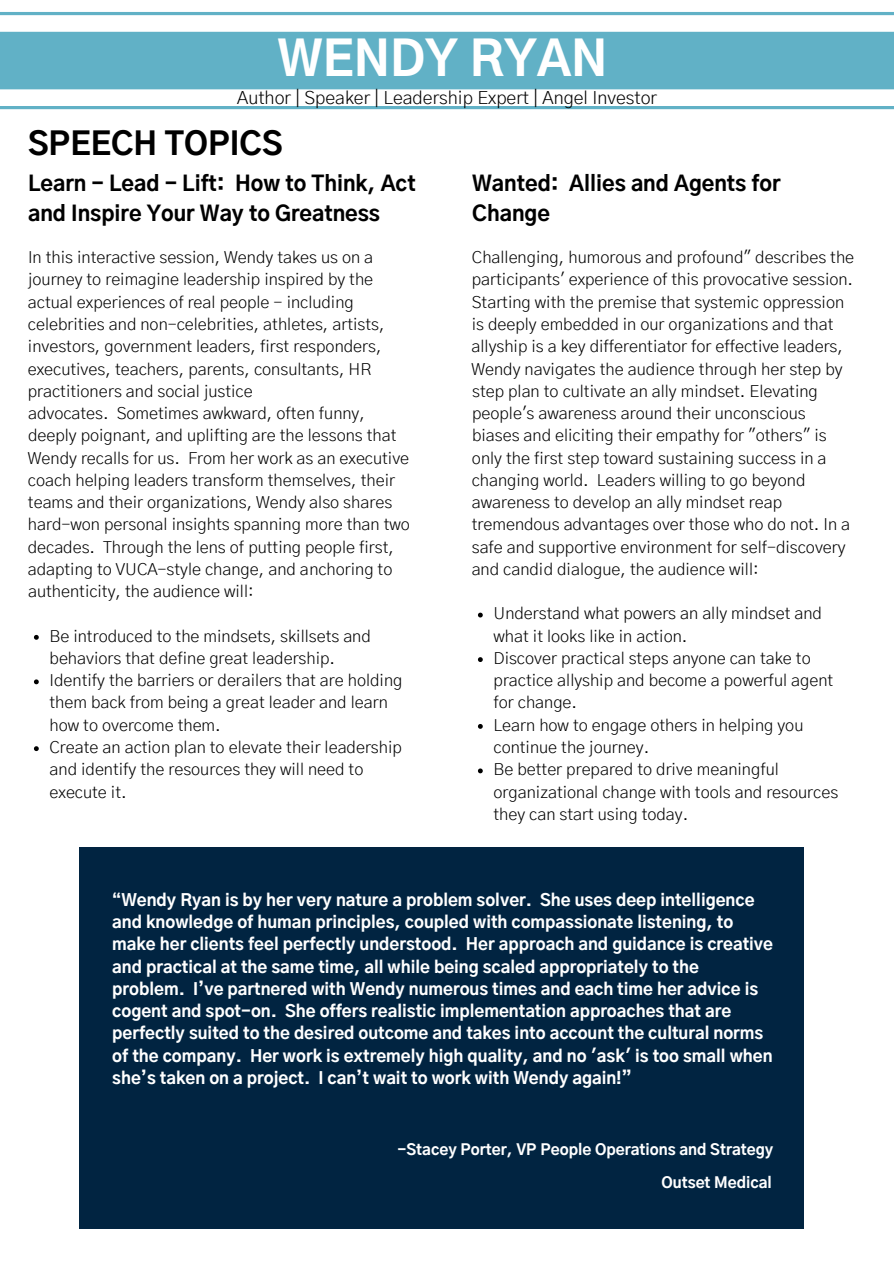
<style>
.page{position:relative;width:894px;height:1264px;background:#fff}
.page>*{position:absolute;margin:0;border:0;box-sizing:border-box;transform-origin:0 0}
.t1{font:800 48px "Gothic A1";color:#fff}
.t2{font:800 31.5px "Gothic A1";color:#000}
.t3{font:800 21px/29.2px "Gothic A1";color:#000}
.t4{font:300 18px "Gothic A1";color:#000}
.t5{font:300 16.5px/22.2px "Gothic A1";color:#000}
.t6{font:800 16.5px/22.4px "Gothic A1";color:#fff}
.t7{font:800 15px/32.8px "Gothic A1";color:#fff;text-align:right}
.s1{font-size:15px}
</style>
<div class="page">
<svg style="left:34px;top:635px;width:5px;height:4px"></svg>
<svg style="left:34px;top:679px;width:5px;height:5px"></svg>
<svg style="left:34px;top:746px;width:5px;height:5px"></svg>
<svg style="left:0;top:12px;width:893px;height:97px;fill:#61b1c6"></svg>
<div style="left:79px;top:847px;width:724px;height:382px;background:#012441"></div>
<svg style="left:478px;top:612px;width:4px;height:5px"></svg>
<svg style="left:478px;top:657px;width:4px;height:5px"></svg>
<svg style="left:478px;top:724px;width:4px;height:4px"></svg>
<svg style="left:478px;top:768px;width:4px;height:5px"></svg>
<h1 class="t1" style="left:277px;top:38px;width:331px">WENDY RYAN</h1>
<p class="t4" style="left:237px;top:90px;width:421px">Author | Speaker | Leadership Expert | Angel Investor</p>
<h2 class="t2" style="left:28px;top:130px;width:256px">SPEECH TOPICS</h2>
<p class="t3" style="left:28px;top:170px;width:389px">Learn - Lead - Lift: How to Think, Act and Inspire Your Way to Greatness</p>
<p class="t3" style="left:472px;top:170px;width:310px">Wanted: Allies and Agents for<br>Change</p>
<p class="t5" style="left:28px;top:247px;width:383px">In this interactive session, Wendy takes us on a journey to reimagine leadership inspired by the actual experiences of real people - including celebrities and non-celebrities, athletes, artists, investors, government leaders, first responders, executives, teachers, parents, consultants, HR practitioners and social justice<br>advocates. Sometimes awkward, often funny, deeply poignant, and uplifting are the lessons that Wendy recalls for us. From her work as an executive coach helping leaders transform themselves, their teams and their organizations, Wendy also shares hard-won personal insights spanning more than two decades. Through the lens of putting people first, adapting to VUCA-style change, and anchoring to authenticity, the audience will:</p>
<p class="t5" style="left:50px;top:625px;width:354px">Be introduced to the mindsets, skillsets and behaviors that define great leadership.<br>Identify the barriers or derailers that are holding them back from being a great leader and learn how to overcome them.<br>Create an action plan to elevate their leadership and identify the resources they will need to execute it.</p>
<p class="t5" style="left:471px;top:247px;width:384px">Challenging, humorous and profound" describes the participants' experience of this provocative session.<br>Starting with the premise that systemic oppression is deeply embedded in our organizations and that allyship is a key differentiator for effective leaders, Wendy navigates the audience through her step by step plan to cultivate an ally mindset. Elevating people's awareness around their unconscious biases and eliciting their empathy for "others" is only the first step toward sustaining success in a changing world. Leaders willing to go beyond awareness to develop an ally mindset reap tremendous advantages over those who do not. In a safe and supportive environment for self-discovery and candid dialogue, the audience will:</p>
<p class="t5" style="left:493px;top:603px;width:346px">Understand what powers an ally mindset and what it looks like in action.<br>Discover practical steps anyone can take to practice allyship and become a powerful agent for change.<br>Learn how to engage others in helping you continue the journey.<br>Be better prepared to drive meaningful organizational change with tools and resources they can start using today.</p>
<p class="t6" style="left:112px;top:889px;width:662px"><span class="s1">“</span>Wendy Ryan is by her very nature a problem solver. She uses deep intelligence and knowledge of human principles, coupled with compassionate listening, to make her clients feel perfectly understood. Her approach and guidance is creative and practical at the same time, all while being scaled appropriately to the problem. I’ve partnered with Wendy numerous times and each time her advice is cogent and spot-on. She offers realistic implementation approaches that are perfectly suited to the desired outcome and takes into account the cultural norms of the company. Her work is extremely high quality, and no 'ask' is too small when she’s taken on a project. I can’t wait to work with Wendy again!”</p>
<p class="t7" style="left:397px;top:1134px;width:377px">-Stacey Porter, VP People Operations and Strategy<br>Outset Medical</p>
</div>
